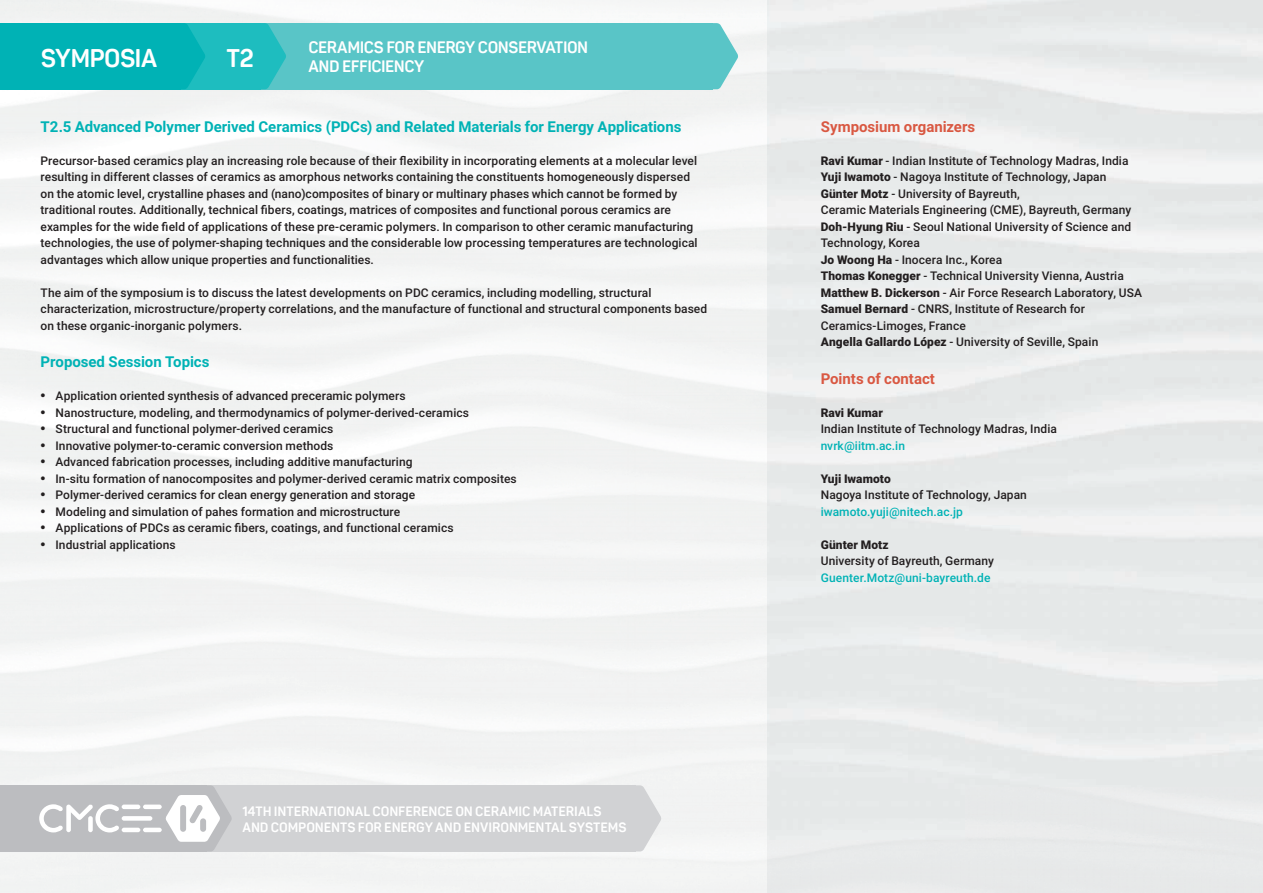
<style>
.page{position:relative;width:1263px;height:893px;background:#fff}
.page>*{position:absolute;margin:0;border:0;box-sizing:border-box;transform-origin:0 0}
.t1{font:700 25.5px "Panton Narrow";letter-spacing:-.025em;color:#fff}
.t2{font:700 16.5px "Panton Narrow";letter-spacing:-.03em;color:#fff}
.t3{font:700 15px "Roboto";letter-spacing:-.005em;color:#00b2b5}
.t4{font:700 15px "Roboto";color:#d95842}
.t5{font:700 13.5px/16.2px "Panton Narrow";letter-spacing:-.01em;color:#fff}
.t6{font:500 12px/16.5px "Roboto";letter-spacing:.005em;color:#231f20}
.t7{font:500 12px "Roboto";letter-spacing:.005em;color:#00b2b5}
.t8{font:900 12px "Roboto";letter-spacing:.005em;color:#231f20}
.s1{font-family:"Myriad Pro";font-weight:400;font-size:18px}
.s2{font-weight:900}
</style>
<div class="page">
<img style="left:0;top:52px;width:767px;height:841px">
<div style="left:0;top:23px;width:713px;height:66px;background:#59c5c7"></div>
<svg style="left:713px;top:23px;width:26px;height:66px"></svg>
<div style="left:0;top:23px;width:180px;height:66px;background:#00b2b5"></div>
<svg style="left:180px;top:23px;width:106px;height:66px;background:#1ebbbe"></svg>
<div style="left:111px;top:785px;width:525px;height:66px;background:#d1d2d4"></div>
<svg style="left:636px;top:785px;width:26px;height:66px"></svg>
<div style="left:0;top:785px;width:207px;height:66px;background:#bcbdc0"></div>
<svg style="left:39px;top:785px;width:193px;height:66px"></svg>
<h2 class="t2" style="left:308px;top:37px;width:281px">CERAMICS FOR ENERGY CONSERVATION</h2>
<h1 class="t1" style="left:41px;top:42px;width:118px">SYMPOSIA</h1>
<h1 class="t1" style="left:227px;top:42px;width:29px">T2</h1>
<h2 class="t2" style="left:308px;top:56px;width:118px">AND EFFICIENCY</h2>
<p class="t3" style="left:41px;top:116px;width:642px">T2.5 Advanced Polymer Derived Ceramics (PDCs) and Related Materials for Energy Applications</p>
<p class="t6" style="left:41px;top:152px;width:658px">Precursor-based ceramics play an increasing role because of their flexibility in incorporating elements at a molecular level resulting in different classes of ceramics as amorphous networks containing the constituents homogeneously dispersed on the atomic level, crystalline phases and (nano)composites of binary or multinary phases which cannot be formed by traditional routes. Additionally, technical fibers, coatings, matrices of composites and functional porous ceramics are examples for the wide field of applications of these pre-ceramic polymers. In comparison to other ceramic manufacturing technologies, the use of polymer-shaping techniques and the considerable low processing temperatures are technological advantages which allow unique properties and functionalities.</p>
<p class="t6" style="left:41px;top:284px;width:668px">The aim of the symposium is to discuss the latest developments on PDC ceramics, including modelling, structural characterization, microstructure/property correlations, and the manufacture of functional and structural components based on these organic-inorganic polymers.</p>
<p class="t3" style="left:41px;top:351px;width:170px">Proposed Session Topics</p>
<p class="t6" style="left:41px;top:387px;width:367px"><span class="s1">•</span> Application oriented synthesis of advanced preceramic polymers</p>
<p class="t6" style="left:41px;top:404px;width:430px"><span class="s1">•</span> Nanostructure, modeling, and thermodynamics of polymer-derived-ceramics</p>
<p class="t6" style="left:41px;top:420px;width:294px"><span class="s1">•</span> Structural and functional polymer-derived ceramics</p>
<p class="t6" style="left:41px;top:437px;width:294px"><span class="s1">•</span> Innovative polymer-to-ceramic conversion methods</p>
<p class="t6" style="left:41px;top:453px;width:373px"><span class="s1">•</span> Advanced fabrication processes, including additive manufacturing</p>
<p class="t6" style="left:41px;top:470px;width:478px"><span class="s1">•</span> In-situ formation of nanocomposites and polymer-derived ceramic matrix composites</p>
<p class="t6" style="left:41px;top:486px;width:376px"><span class="s1">•</span> Polymer-derived ceramics for clean energy generation and storage</p>
<p class="t6" style="left:41px;top:503px;width:361px"><span class="s1">•</span> Modeling and simulation of pahes formation and microstructure</p>
<p class="t6" style="left:41px;top:519px;width:415px"><span class="s1">•</span> Applications of PDCs as ceramic fibers, coatings, and functional ceramics</p>
<p class="t6" style="left:41px;top:536px;width:137px"><span class="s1">•</span> Industrial applications</p>
<p class="t5" style="left:242px;top:803px;width:386px">14TH INTERNATIONAL CONFERENCE ON CERAMIC MATERIALS<br>AND COMPONENTS FOR ENERGY AND ENVIRONMENTAL SYSTEMS</p>
<p class="t4" style="left:821px;top:116px;width:156px">Symposium organizers</p>
<p class="t6" style="left:821px;top:152px;width:323px"><span class="s2">Ravi Kumar</span> - Indian Institute of Technology Madras, India <span class="s2">Yuji Iwamoto</span> - Nagoya Institute of Technology, Japan <span class="s2">Günter Motz</span> - University of Bayreuth,<br>Ceramic Materials Engineering (CME), Bayreuth, Germany <span class="s2">Doh-Hyung Riu</span> - Seoul National University of Science and Technology, Korea<br><span class="s2">Jo Woong Ha</span> - Inocera Inc., Korea<br><span class="s2">Thomas Konegger</span> - Technical University Vienna, Austria <span class="s2">Matthew B. Dickerson</span> - Air Force Research Laboratory, USA <span class="s2">Samuel Bernard</span> - CNRS, Institute of Research for Ceramics-Limoges, France<br><span class="s2">Angella Gallardo López</span> - University of Seville, Spain</p>
<p class="t4" style="left:821px;top:368px;width:116px">Points of contact</p>
<p class="t8" style="left:821px;top:404px;width:64px">Ravi Kumar</p>
<p class="t6" style="left:821px;top:420px;width:238px">Indian Institute of Technology Madras, India</p>
<p class="t7" style="left:821px;top:437px;width:86px">nvrk@iitm.ac.in</p>
<p class="t8" style="left:821px;top:470px;width:72px">Yuji Iwamoto</p>
<p class="t6" style="left:821px;top:486px;width:208px">Nagoya Institute of Technology, Japan</p>
<p class="t7" style="left:821px;top:503px;width:144px">iwamoto.yuji@nitech.ac.jp</p>
<p class="t8" style="left:821px;top:536px;width:69px">Günter Motz</p>
<p class="t6" style="left:821px;top:552px;width:175px">University of Bayreuth, Germany</p>
<p class="t7" style="left:821px;top:569px;width:171px">Guenter.Motz@uni-bayreuth.de</p>
</div>
